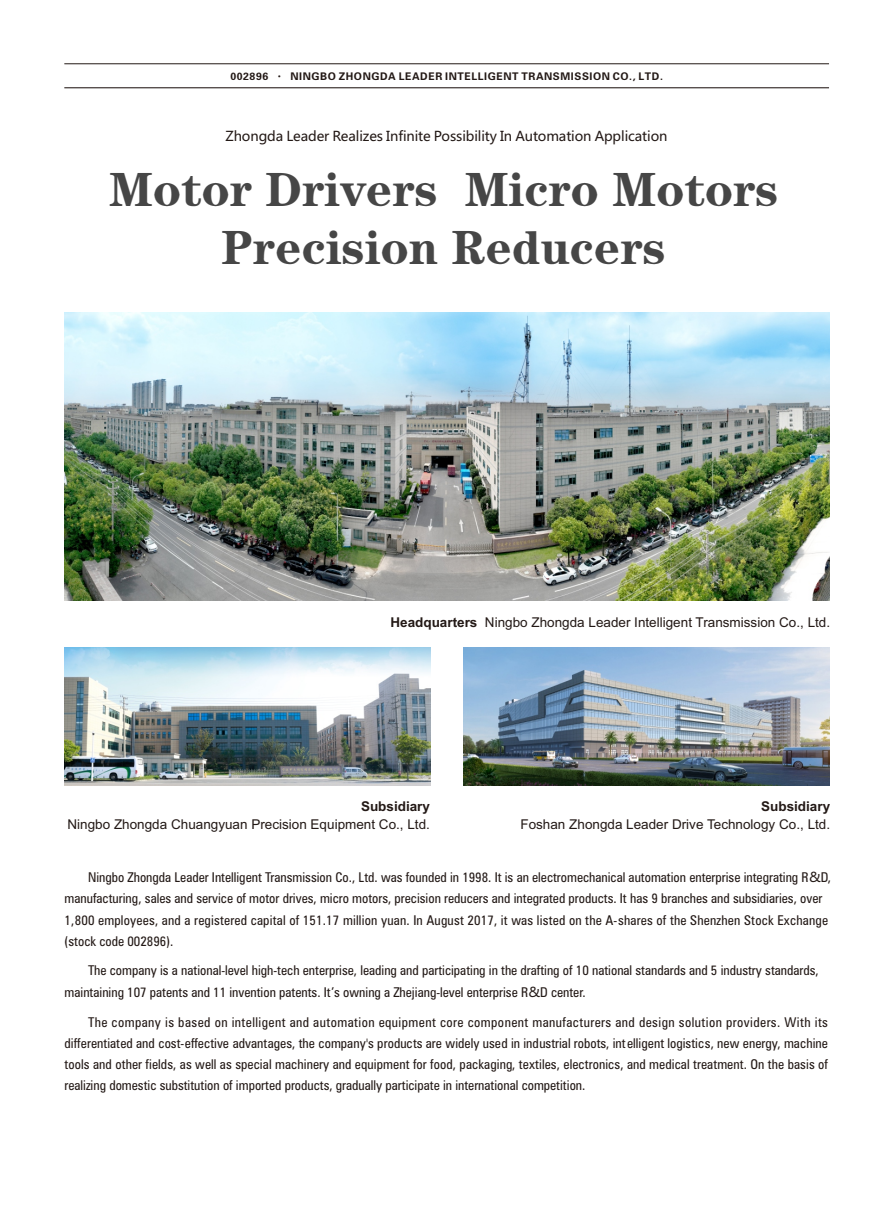
<style>
.page{position:relative;width:893px;height:1212px;background:#fff}
.page>*{position:absolute;margin:0;border:0;box-sizing:border-box;transform-origin:0 0}
.t1{font:48px/58.2px "FZCHSJW GB1 0";color:#464646;text-align:center}
.t2{font:condensed 13.5px/21.1px "Zurich BT";color:#231916}
.t3{font:13.5px "Arial";color:#231916}
.t4{font:13.5px "Microsoft Ya Hei";letter-spacing:-.005em;color:#231916}
.t5{font:700 13.5px "Arial";color:#231916}
.t6{font:10.5px "FZZYJW GB1 0";letter-spacing:.055em;color:#231916}
.s1{font-weight:700}
.s2{font-family:"Microsoft Ya Hei";font-stretch:normal}
</style>
<div class="page">
<img style="left:64px;top:647px;width:366px;height:139px">
<hr style="left:64px;top:63px;width:765px;height:1px;background:#231916">
<hr style="left:64px;top:87px;width:765px;height:1px;background:#231916">
<img style="left:463px;top:647px;width:366px;height:139px">
<img style="left:65px;top:312px;width:764px;height:289px">
<p class="t6" style="left:230px;top:70px;width:434px">002896 · NINGBO ZHONGDA LEADER INTELLIGENT TRANSMISSION CO., LTD.</p>
<p class="t4" style="left:225px;top:130px;width:444px">Zhongda Leader Realizes Infinite Possibility In Automation Application</p>
<h1 class="t1" style="left:109px;top:164px;width:671px">Motor Drivers Micro Motors<br>Precision Reducers</h1>
<p class="t3" style="left:390px;top:617px;width:441px"><span class="s1">Headquarters</span> Ningbo Zhongda Leader Intelligent Transmission Co., Ltd.</p>
<p class="t5" style="left:361px;top:801px;width:71px">Subsidiary</p>
<p class="t3" style="left:68px;top:819px;width:364px">Ningbo Zhongda Chuangyuan Precision Equipment Co., Ltd.</p>
<p class="t5" style="left:761px;top:801px;width:71px">Subsidiary</p>
<p class="t3" style="left:520px;top:819px;width:311px">Foshan Zhongda Leader Drive Technology Co., Ltd.</p>
<p class="t2" style="left:65px;top:868px;width:768px;text-indent:23px">Ningbo Zhongda Leader Intelligent Transmission Co., Ltd. was founded in 1998. It is an electromechanical automation enterprise integrating R<span class="s2">&amp;</span>D, manufacturing, sales and service of motor drives, micro motors, precision reducers and integrated products. It has 9 branches and subsidiaries, over 1,800 employees, and a registered capital of 151.17 million yuan. In August 2017, it was listed on the A-shares of the Shenzhen Stock Exchange (stock code 002896).</p>
<p class="t2" style="left:65px;top:960px;width:756px;line-height:22.6px;text-indent:23px">The company is a national-level high-tech enterprise, leading and participating in the drafting of 10 national standards and 5 industry standards, maintaining 107 patents and 11 invention patents. It’s owning a Zhejiang-level enterprise R<span class="s2">&amp;</span>D center.</p>
<p class="t2" style="left:65px;top:1013px;width:765px;text-align:justify;text-indent:23px">The company is based on intelligent and automation equipment core component manufacturers and design solution providers. With its differentiated and cost-effective advantages, the company's products are widely used in industrial robots, intelligent logistics, new energy, machine tools and other fields, as well as special machinery and equipment for food, packaging, textiles, electronics, and medical treatment. On the basis of realizing domestic substitution of imported products, gradually participate in international competition.</p>
</div>
